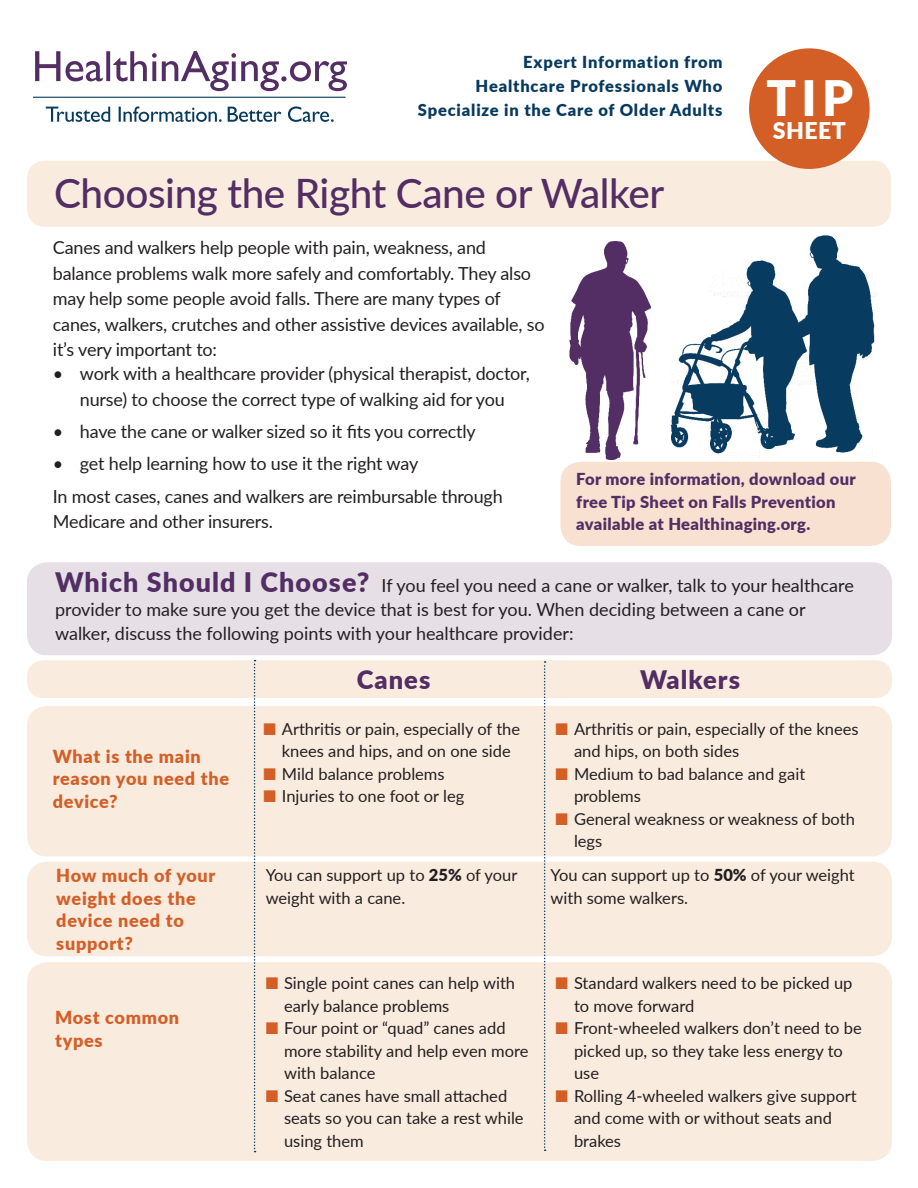
<style>
.page{position:relative;width:918px;height:1188px;background:#fff}
.page>*{position:absolute;margin:0;border:0;box-sizing:border-box;transform-origin:0 0}
.t1{font:900 48.9px "Lato";color:#fff}
.t2{font:500 40.5px "Lato";letter-spacing:-.01em;color:#522e64}
.t3{font:900 26.85px "Lato";letter-spacing:.04em;color:#522e64}
.t4{font:900 25.5px "Lato";letter-spacing:.04em;color:#522e64}
.t5{font:900 23.1px "Lato";letter-spacing:.02em;color:#fff}
.t6{font:18px/25.5px "Lato";letter-spacing:-.01em;color:#231f20}
.t7{font:900 18px/22.5px "Lato";letter-spacing:.04em;color:#d35f27}
.t8{font:16.5px/22.5px "Lato";color:#231f20}
.t9{font:900 16.5px/22.5px "Lato";letter-spacing:.02em;color:#522e64}
.t10{font:900 16.5px/24px "Lato";letter-spacing:.05em;color:#083a5f;text-align:right}
.s1{color:#d35f27}
.s2{font-weight:900}
</style>
<div class="page">
<div style="left:27px;top:962px;width:865px;height:199px;background:#faebdf;border-radius:20px"></div>
<div style="left:27px;top:862px;width:865px;height:94px;background:#faebdf;border-radius:20px"></div>
<div style="left:27px;top:706px;width:865px;height:150px;background:#faebdf;border-radius:20px"></div>
<div style="left:27px;top:660px;width:865px;height:38px;background:#faebdf;border-radius:17px"></div>
<img style="left:568px;top:241px;width:82px;height:225px">
<img style="left:671px;top:236px;width:204px;height:220px">
<div style="left:27px;top:562px;width:865px;height:93px;background:#e6dfe6;border-radius:20px"></div>
<div style="left:27px;top:161px;width:864px;height:66px;background:#faebdf;border-radius:18px"></div>
<div style="left:749px;top:48px;width:121px;height:121px;background:#d35f27;border-radius:50%"></div>
<hr style="left:33px;top:97px;width:313px;height:1px;background:#083a5f">
<svg style="left:46px;top:106px;width:288px;height:16px"></svg>
<svg style="left:35px;top:51px;width:312px;height:40px"></svg>
<div style="left:561px;top:462px;width:330px;height:84px;background:#f8e1d1;border-radius:20px"></div>
<svg style="left:254px;top:660px;width:2px;height:492px"></svg>
<svg style="left:544px;top:661px;width:2px;height:490px"></svg>
<p class="t10" style="left:418px;top:50px;width:306px">Expert Information from<br>Healthcare Professionals Who<br>Specialize in the Care of Older Adults</p>
<p class="t2" style="left:54px;top:164px;width:612px">Choosing the Right Cane or Walker</p>
<p class="t6" style="left:53px;top:234px;width:493px">Canes and walkers help people with pain, weakness, and balance problems walk more safely and comfortably. They also may help some people avoid falls. There are many types of canes, walkers, crutches and other assistive devices available, so it’s very important to:</p>
<p class="t1" style="left:766px;top:62px;width:88px">TIP</p>
<p class="t5" style="left:773px;top:114px;width:75px">SHEET</p>
<p class="t6" style="left:53px;top:360px;width:479px;text-align:center">• work with a healthcare provider (physical therapist, doctor, nurse) to choose the correct type of walking aid for you</p>
<p class="t6" style="left:53px;top:418px;width:424px">• have the cane or walker sized so it fits you correctly</p>
<p class="t6" style="left:53px;top:450px;width:367px">• get help learning how to use it the right way</p>
<p class="t6" style="left:53px;top:483px;width:451px">In most cases, canes and walkers are reimbursable through<br>Medicare and other insurers.</p>
<p class="t9" style="left:576px;top:467px;width:281px">For more information, download our free Tip Sheet on Falls Prevention available at Healthinaging.org.</p>
<p class="t3" style="left:55px;top:562px;width:316px">Which Should I Choose?</p>
<p class="t6" style="left:55px;top:573px;width:800px;line-height:24px;text-indent:327px">If you feel you need a cane or walker, talk to your healthcare provider to make sure you get the device that is best for you. When deciding between a cane or walker, discuss the following points with your healthcare provider:</p>
<p class="t4" style="left:357px;top:661px;width:75px">Canes</p>
<p class="t4" style="left:640px;top:661px;width:101px">Walkers</p>
<p class="t7" style="left:53px;top:744px;width:178px">What is the main reason you need the device?</p>
<p class="t7" style="left:56px;top:864px;width:161px">How much of your weight does the device need to support?</p>
<p class="t7" style="left:55px;top:1006px;width:126px">Most common types</p>
<p class="t8" style="left:264px;top:717px;width:258px;text-align:center"><span class="s1">■</span> Arthritis or pain, especially of the knees and hips, and on one side</p>
<p class="t8" style="left:264px;top:762px;width:183px"><span class="s1">■</span> Mild balance problems</p>
<p class="t8" style="left:264px;top:784px;width:202px"><span class="s1">■</span> Injuries to one foot or leg</p>
<p class="t8" style="left:574px;top:717px;width:286px;text-indent:-18px"><span class="s1">■</span> Arthritis or pain, especially of the knees and hips, on both sides</p>
<p class="t8" style="left:574px;top:762px;width:233px;text-indent:-18px"><span class="s1">■</span> Medium to bad balance and gait problems</p>
<p class="t8" style="left:574px;top:807px;width:282px;text-indent:-18px"><span class="s1">■</span> General weakness or weakness of both legs</p>
<p class="t8" style="left:266px;top:863px;width:253px">You can support up to <span class="s2">25%</span> of your weight with a cane.</p>
<p class="t8" style="left:551px;top:863px;width:306px">You can support up to <span class="s2">50%</span> of your weight with some walkers.</p>
<p class="t8" style="left:284px;top:972px;width:233px;text-indent:-18px"><span class="s1">■</span> Single point canes can help with early balance problems</p>
<p class="t8" style="left:284px;top:1017px;width:246px;text-indent:-18px"><span class="s1">■</span> Four point or “quad” canes add more stability and help even more with balance</p>
<p class="t8" style="left:284px;top:1084px;width:241px;text-indent:-18px"><span class="s1">■</span> Seat canes have small attached seats so you can take a rest while using them</p>
<p class="t8" style="left:574px;top:972px;width:280px;text-indent:-18px"><span class="s1">■</span> Standard walkers need to be picked up to move forward</p>
<p class="t8" style="left:574px;top:1017px;width:289px;text-indent:-18px"><span class="s1">■</span> Front-wheeled walkers don’t need to be picked up, so they take less energy to use</p>
<p class="t8" style="left:574px;top:1084px;width:284px;text-indent:-18px"><span class="s1">■</span> Rolling 4-wheeled walkers give support and come with or without seats and brakes</p>
</div>
